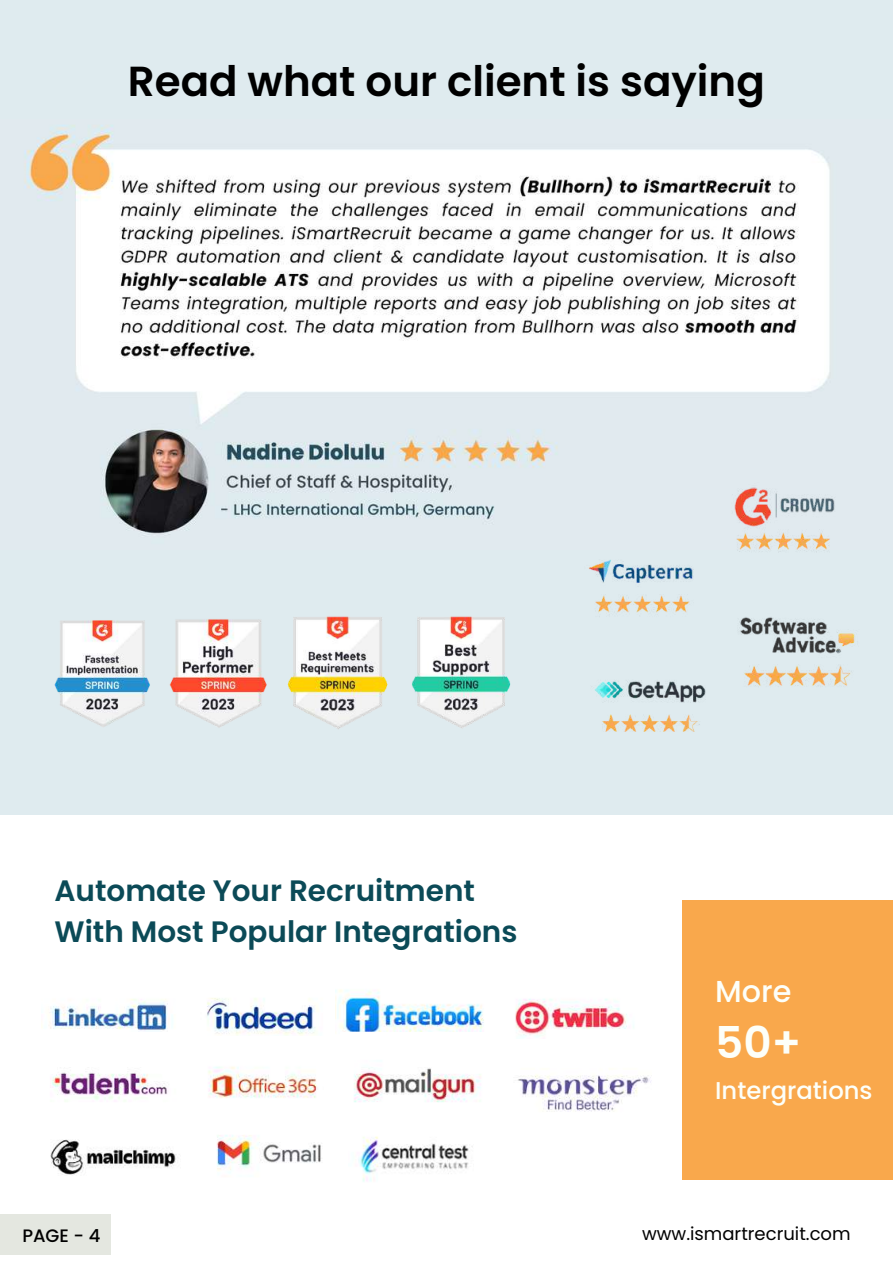
<style>
.page{position:relative;width:893px;height:1264px;background:#fff}
.page>*{position:absolute;margin:0;border:0;box-sizing:border-box;transform-origin:0 0}
.t1{font:600 43.8px "Poppins";color:#fdfff9}
.t2{font:600 42px "Poppins";color:#000}
.t3{font:500 30.3px "Poppins";color:#fdfff9}
.t4{font:600 29.55px/40.8px "Poppins";color:#0b4a57}
.t5{font:500 24.3px "Poppins";color:#fdfff9}
.t6{font:18px "Poppins";color:#000}
.t7{font:500 18px "Poppins";color:#000}
</style>
<div class="page">
<div style="left:0;top:464px;width:892px;height:350px;background:#dfebef"></div>
<img style="left:0;top:118px;width:892px;height:417px">
<div style="left:0;top:0;width:892px;height:118px;background:#dfebef"></div>
<img style="left:54px;top:620px;width:96px;height:107px">
<img style="left:412px;top:616px;width:99px;height:112px">
<img style="left:169px;top:619px;width:98px;height:109px">
<img style="left:287px;top:616px;width:101px;height:113px">
<img style="left:594px;top:681px;width:112px;height:51px">
<img style="left:583px;top:524px;width:117px;height:89px">
<img style="left:739px;top:617px;width:116px;height:70px">
<img style="left:725px;top:460px;width:115px;height:92px">
<img style="left:48px;top:999px;width:125px;height:33px">
<img style="left:207px;top:998px;width:111px;height:38px">
<img style="left:335px;top:990px;width:149px;height:42px">
<img style="left:515px;top:999px;width:119px;height:39px">
<img style="left:50px;top:1072px;width:118px;height:30px">
<img style="left:208px;top:1066px;width:109px;height:32px">
<img style="left:354px;top:1067px;width:127px;height:36px">
<img style="left:518px;top:1075px;width:133px;height:37px">
<img style="left:50px;top:1139px;width:126px;height:36px">
<img style="left:216px;top:1135px;width:105px;height:38px">
<img style="left:358px;top:1136px;width:115px;height:46px">
<div style="left:682px;top:900px;width:210px;height:279px;background:#f9a84c"></div>
<div style="left:0;top:1214px;width:110px;height:40px;background:#e4e7e0"></div>
<h2 class="t2" style="left:128px;top:52px;width:638px">Read what our client is saying</h2>
<p class="t4" style="left:54px;top:870px;width:464px">Automate Your Recruitment<br>With Most Popular Integrations</p>
<p class="t3" style="left:715px;top:970px;width:78px">More</p>
<h1 class="t1" style="left:715px;top:1012px;width:87px">50+</h1>
<p class="t5" style="left:715px;top:1073px;width:159px">Intergrations</p>
<p class="t7" style="left:22px;top:1222px;width:80px">PAGE - 4</p>
<p class="t6" style="left:642px;top:1220px;width:210px">www.ismartrecruit.com</p>
</div>
